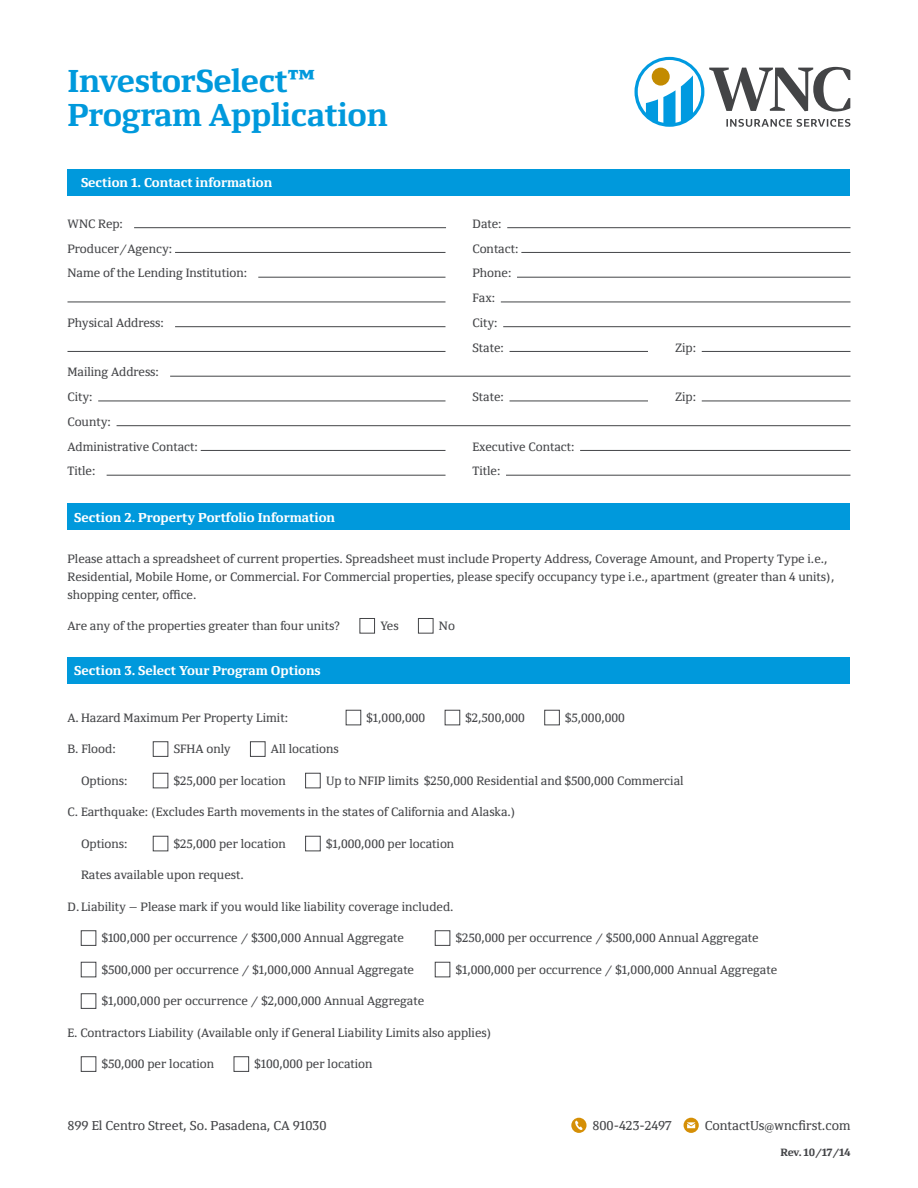
<style>
.page{position:relative;width:918px;height:1188px;background:#fff}
.page>*{position:absolute;margin:0;border:0;box-sizing:border-box;transform-origin:0 0}
._1__Main_title{font:700 31.5px/34.5px "Yefimov Serif";letter-spacing:-.01em;color:#0099dc}
._3__Crosshead_blue{font:700 12.75px "Yefimov Serif";color:#fff}
._8__Address_text{font:12.75px "Yefimov Serif";color:#434447}
._4__Form_text{font:12px/18px "Yefimov Serif";color:#434447}
._11__Product_code{font:700 10.5px "Yefimov Serif";letter-spacing:-.045em;color:#434447}
</style>
<div class="page">
<div style="left:68px;top:169px;width:782px;height:27px;background:#0099dc"></div>
<div style="left:68px;top:503px;width:782px;height:27px;background:#0099dc"></div>
<div style="left:68px;top:657px;width:782px;height:27px;background:#0099dc"></div>
<svg style="left:635px;top:57px;width:215px;height:70px"></svg>
<div style="left:652px;top:68px;width:18px;height:18px;background:#c38b00;border-radius:50%"></div>
<hr style="left:134px;top:227px;width:312px;height:1px;background:#434447">
<hr style="left:507px;top:227px;width:344px;height:1px;background:#434447">
<hr style="left:175px;top:252px;width:271px;height:1px;background:#434447">
<hr style="left:521px;top:252px;width:330px;height:1px;background:#434447">
<hr style="left:258px;top:277px;width:187px;height:1px;background:#434447">
<hr style="left:517px;top:277px;width:333px;height:1px;background:#434447">
<hr style="left:68px;top:302px;width:378px;height:1px;background:#434447">
<hr style="left:501px;top:302px;width:349px;height:1px;background:#434447">
<hr style="left:175px;top:326px;width:270px;height:1px;background:#434447">
<hr style="left:503px;top:326px;width:348px;height:1px;background:#434447">
<hr style="left:68px;top:351px;width:378px;height:1px;background:#434447">
<hr style="left:510px;top:351px;width:138px;height:1px;background:#434447">
<hr style="left:702px;top:351px;width:148px;height:1px;background:#434447">
<hr style="left:170px;top:376px;width:680px;height:1px;background:#434447">
<hr style="left:98px;top:401px;width:348px;height:1px;background:#434447">
<hr style="left:510px;top:401px;width:138px;height:1px;background:#434447">
<hr style="left:702px;top:401px;width:148px;height:1px;background:#434447">
<hr style="left:117px;top:425px;width:734px;height:1px;background:#434447">
<hr style="left:201px;top:450px;width:244px;height:1px;background:#434447">
<hr style="left:580px;top:450px;width:270px;height:1px;background:#434447">
<hr style="left:107px;top:475px;width:339px;height:1px;background:#434447">
<hr style="left:506px;top:475px;width:345px;height:1px;background:#434447">
<div style="left:360px;top:618px;width:15px;height:15px;border:1px solid #434447"></div>
<div style="left:418px;top:618px;width:15px;height:15px;border:1px solid #434447"></div>
<div style="left:346px;top:710px;width:15px;height:15px;border:1px solid #434447"></div>
<div style="left:445px;top:710px;width:15px;height:15px;border:1px solid #434447"></div>
<div style="left:544px;top:710px;width:16px;height:15px;border:1px solid #434447"></div>
<div style="left:153px;top:742px;width:15px;height:15px;border:1px solid #434447"></div>
<div style="left:250px;top:742px;width:15px;height:15px;border:1px solid #434447"></div>
<div style="left:153px;top:773px;width:15px;height:15px;border:1px solid #434447"></div>
<div style="left:305px;top:773px;width:15px;height:15px;border:1px solid #434447"></div>
<div style="left:153px;top:836px;width:15px;height:15px;border:1px solid #434447"></div>
<div style="left:305px;top:836px;width:15px;height:15px;border:1px solid #434447"></div>
<div style="left:81px;top:931px;width:15px;height:15px;border:1px solid #434447"></div>
<div style="left:435px;top:931px;width:15px;height:15px;border:1px solid #434447"></div>
<div style="left:81px;top:962px;width:15px;height:15px;border:1px solid #434447"></div>
<div style="left:435px;top:962px;width:15px;height:15px;border:1px solid #434447"></div>
<div style="left:81px;top:994px;width:15px;height:15px;border:1px solid #434447"></div>
<div style="left:81px;top:1057px;width:15px;height:15px;border:1px solid #434447"></div>
<div style="left:234px;top:1057px;width:15px;height:15px;border:1px solid #434447"></div>
<svg style="left:571px;top:1118px;width:16px;height:15px"></svg>
<svg style="left:575px;top:1121px;width:8px;height:9px"></svg>
<svg style="left:684px;top:1118px;width:15px;height:15px"></svg>
<svg style="left:687px;top:1122px;width:8px;height:6px"></svg>
<p class="_1__Main_title" style="left:68px;top:63px;width:322px">InvestorSelect™<br>Program Application</p>
<p class="_3__Crosshead_blue" style="left:81px;top:175px;width:193px">Section 1. Contact information</p>
<p class="_4__Form_text" style="left:68px;top:215px;width:57px">WNC Rep:</p>
<p class="_4__Form_text" style="left:472px;top:215px;width:31px">Date:</p>
<p class="_4__Form_text" style="left:68px;top:239px;width:106px">Producer/Agency:</p>
<p class="_4__Form_text" style="left:472px;top:239px;width:47px">Contact:</p>
<p class="_4__Form_text" style="left:68px;top:264px;width:181px">Name of the Lending Institution:</p>
<p class="_4__Form_text" style="left:472px;top:264px;width:40px">Phone:</p>
<p class="_4__Form_text" style="left:472px;top:289px;width:24px">Fax:</p>
<p class="_4__Form_text" style="left:68px;top:314px;width:98px">Physical Address:</p>
<p class="_4__Form_text" style="left:472px;top:314px;width:27px">City:</p>
<p class="_4__Form_text" style="left:472px;top:338px;width:33px">State:</p>
<p class="_4__Form_text" style="left:675px;top:338px;width:23px">Zip:</p>
<p class="_4__Form_text" style="left:68px;top:363px;width:93px">Mailing Address:</p>
<p class="_4__Form_text" style="left:68px;top:388px;width:27px">City:</p>
<p class="_4__Form_text" style="left:472px;top:388px;width:33px">State:</p>
<p class="_4__Form_text" style="left:675px;top:388px;width:23px">Zip:</p>
<p class="_4__Form_text" style="left:68px;top:413px;width:45px">County:</p>
<p class="_4__Form_text" style="left:68px;top:437px;width:132px">Administrative Contact:</p>
<p class="_4__Form_text" style="left:472px;top:437px;width:104px">Executive Contact:</p>
<p class="_4__Form_text" style="left:68px;top:462px;width:29px">Title:</p>
<p class="_4__Form_text" style="left:472px;top:462px;width:29px">Title:</p>
<p class="_3__Crosshead_blue" style="left:74px;top:509px;width:262px">Section 2. Property Portfolio Information</p>
<p class="_4__Form_text" style="left:68px;top:549px;width:768px">Please attach a spreadsheet of current properties. Spreadsheet must include Property Address, Coverage Amount, and Property Type i.e.,<br>Residential, Mobile Home, or Commercial. For Commercial properties, please specify occupancy type i.e., apartment (greater than 4 units), shopping center, office.</p>
<p class="_4__Form_text" style="left:68px;top:617px;width:274px">Are any of the properties greater than four units?</p>
<p class="_4__Form_text" style="left:380px;top:617px;width:20px">Yes</p>
<p class="_4__Form_text" style="left:439px;top:617px;width:18px">No</p>
<p class="_3__Crosshead_blue" style="left:74px;top:663px;width:248px">Section 3. Select Your Program Options</p>
<p class="_4__Form_text" style="left:68px;top:708px;width:222px">A. Hazard Maximum Per Property Limit:</p>
<p class="_4__Form_text" style="left:367px;top:708px;width:60px">$1,000,000</p>
<p class="_4__Form_text" style="left:466px;top:708px;width:61px">$2,500,000</p>
<p class="_4__Form_text" style="left:565px;top:708px;width:61px">$5,000,000</p>
<p class="_4__Form_text" style="left:68px;top:740px;width:50px">B. Flood:</p>
<p class="_4__Form_text" style="left:174px;top:740px;width:58px">SFHA only</p>
<p class="_4__Form_text" style="left:271px;top:740px;width:69px">All locations</p>
<p class="_4__Form_text" style="left:81px;top:771px;width:48px">Options:</p>
<p class="_4__Form_text" style="left:174px;top:771px;width:114px">$25,000 per location</p>
<p class="_4__Form_text" style="left:326px;top:771px;width:359px">Up to NFIP limits $250,000 Residential and $500,000 Commercial</p>
<p class="_4__Form_text" style="left:68px;top:803px;width:450px">C. Earthquake: (Excludes Earth movements in the states of California and Alaska.)</p>
<p class="_4__Form_text" style="left:81px;top:834px;width:48px">Options:</p>
<p class="_4__Form_text" style="left:174px;top:834px;width:114px">$25,000 per location</p>
<p class="_4__Form_text" style="left:326px;top:834px;width:130px">$1,000,000 per location</p>
<p class="_4__Form_text" style="left:81px;top:866px;width:164px">Rates available upon request.</p>
<p class="_4__Form_text" style="left:68px;top:897px;width:388px">D.Liability – Please mark if you would like liability coverage included.</p>
<p class="_4__Form_text" style="left:102px;top:929px;width:304px">$100,000 per occurrence / $300,000 Annual Aggregate</p>
<p class="_4__Form_text" style="left:456px;top:929px;width:304px">$250,000 per occurrence / $500,000 Annual Aggregate</p>
<p class="_4__Form_text" style="left:102px;top:960px;width:314px">$500,000 per occurrence / $1,000,000 Annual Aggregate</p>
<p class="_4__Form_text" style="left:456px;top:960px;width:323px">$1,000,000 per occurrence / $1,000,000 Annual Aggregate</p>
<p class="_4__Form_text" style="left:102px;top:992px;width:324px">$1,000,000 per occurrence / $2,000,000 Annual Aggregate</p>
<p class="_4__Form_text" style="left:68px;top:1023px;width:426px">E. Contractors Liability (Available only if General Liability Limits also applies)</p>
<p class="_4__Form_text" style="left:102px;top:1055px;width:114px">$50,000 per location</p>
<p class="_4__Form_text" style="left:254px;top:1055px;width:120px">$100,000 per location</p>
<p class="_8__Address_text" style="left:68px;top:1117px;width:261px">899 El Centro Street, So. Pasadena, CA 91030</p>
<p class="_8__Address_text" style="left:592px;top:1117px;width:81px">800-423-2497</p>
<p class="_8__Address_text" style="left:705px;top:1117px;width:147px">ContactUs@wncfirst.com</p>
<p class="_11__Product_code" style="left:781px;top:1145px;width:71px">Rev. 10/17/14</p>
</div>
